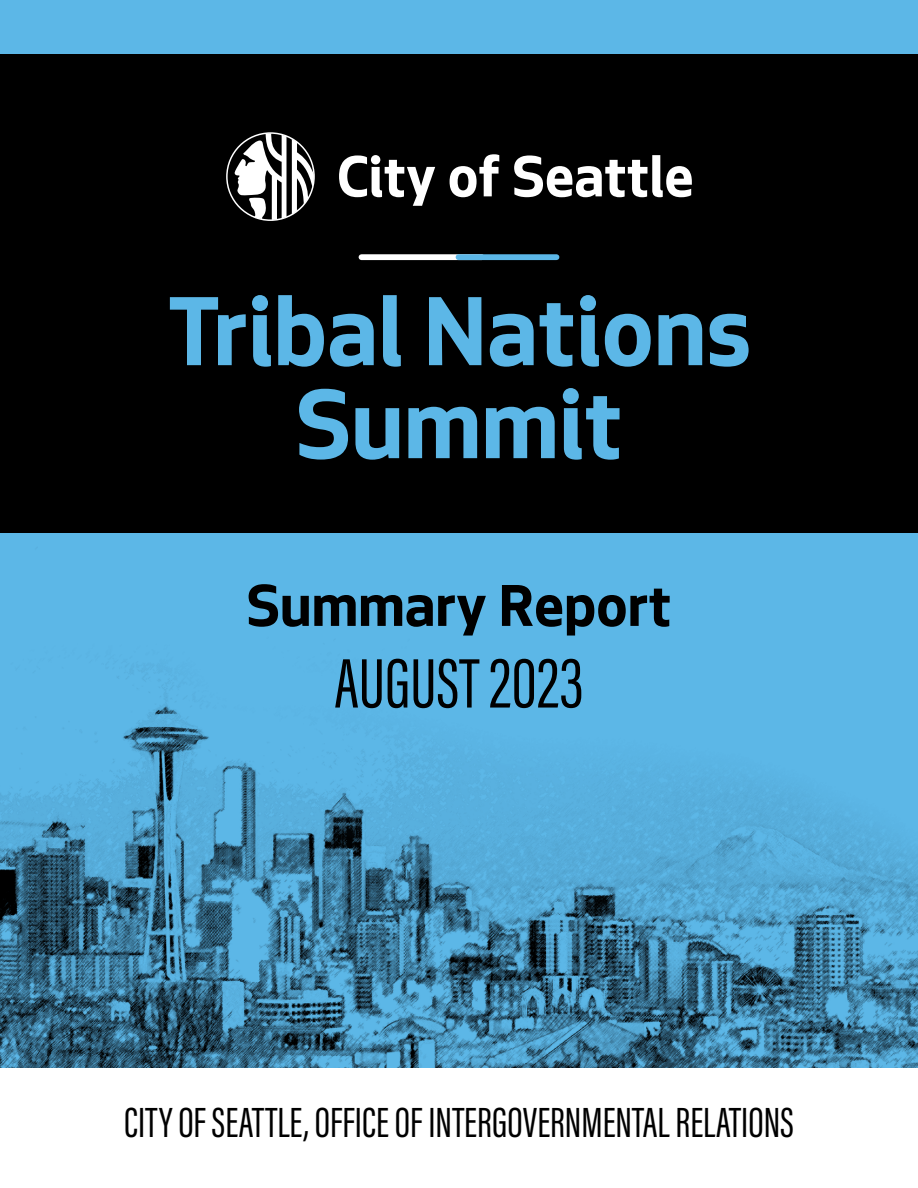
<style>
.page{position:relative;width:918px;height:1188px;background:#fff}
.page>*{position:absolute;margin:0;border:0;box-sizing:border-box;transform-origin:0 0}
.h1-cover{font:700 102.45px "Seattle Text";color:#5cb7e7}
.h3-cover{font:72.15px "Acumin Pro Extra Cond";letter-spacing:.005em;color:#000}
.h2-cover{font:700 61.65px "Seattle Text";color:#000}
.h4-cover{font:43.5px "Acumin Pro Extra Cond";color:#000}
</style>
<div class="page">
<img style="left:0;top:0;width:918px;height:1067px">
<div style="left:0;top:54px;width:918px;height:479px;background:#000"></div>
<div style="left:361px;top:254px;width:121px;height:6px;background:#fff"></div>
<div style="left:459px;top:254px;width:98px;height:6px;background:#5cb7e7"></div>
<svg style="left:339px;top:155px;width:96px;height:51px"></svg>
<svg style="left:450px;top:154px;width:49px;height:43px"></svg>
<svg style="left:514px;top:155px;width:178px;height:42px"></svg>
<svg style="left:226px;top:132px;width:89px;height:89px"></svg>
<h1 class="h1-cover" style="left:167px;top:261px;width:586px">Tribal Nations</h1>
<h1 class="h1-cover" style="left:295px;top:354px;width:329px">Summit</h1>
<h2 class="h2-cover" style="left:246px;top:563px;width:427px">Summary Report</h2>
<h3 class="h3-cover" style="left:334px;top:640px;width:251px">AUGUST 2023</h3>
<h4 class="h4-cover" style="left:124px;top:1097px;width:671px">CITY OF SEATTLE, OFFICE OF INTERGOVERNMENTAL RELATIONS</h4>
</div>
